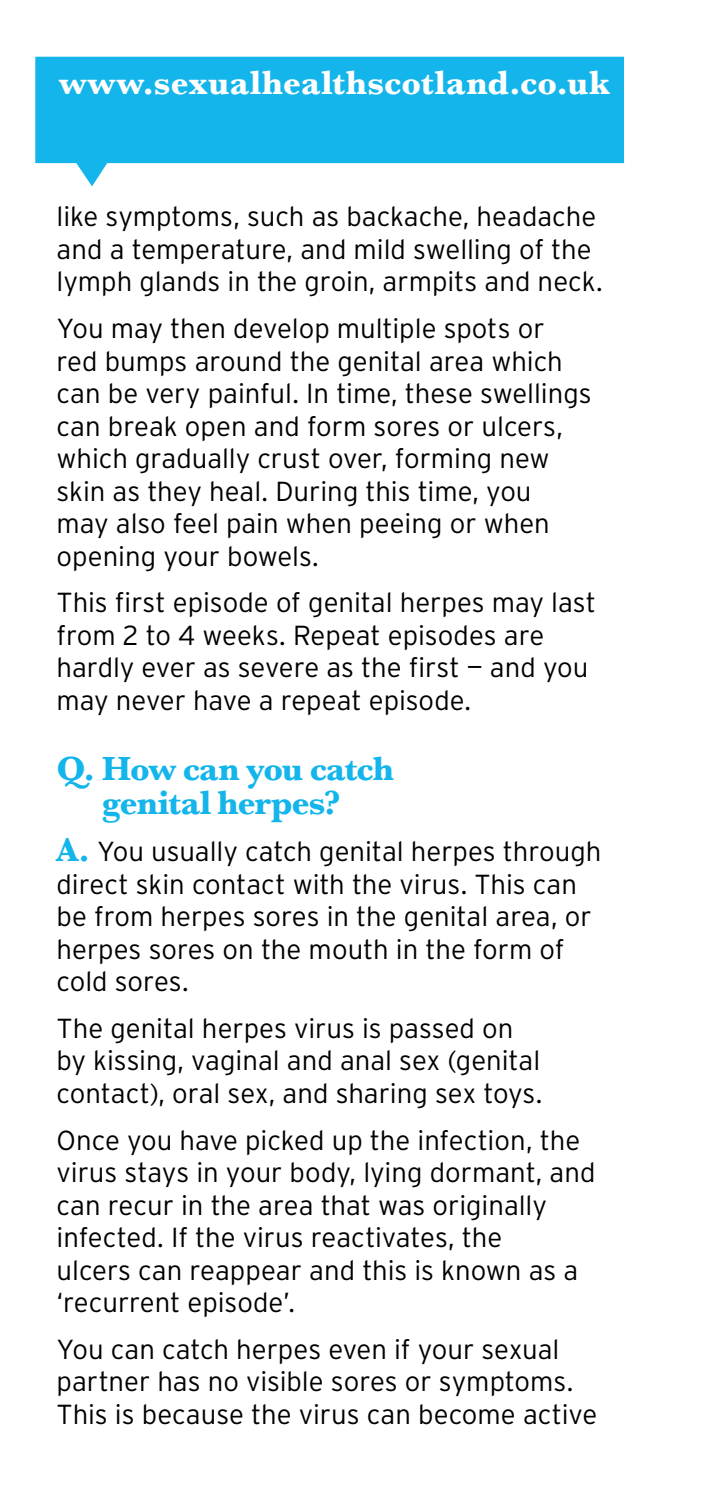
<style>
.page{position:relative;width:701px;height:1489px;background:#fff}
.page>*{position:absolute;margin:0;border:0;box-sizing:border-box;transform-origin:0 0}
.t1{font:700 35px/34.2px "Baskerville";letter-spacing:-.03em;color:#13b5ea;text-align:center}
.t2{font:700 35px "Baskerville";letter-spacing:.01em;color:#fff}
.t3{font:300 27.5px/32.5px "Interstate";color:#000}
.s1{font-family:"Baskerville";font-weight:700;font-size:34.5px;color:#13b5ea}
</style>
<div class="page">
<svg style="left:35px;top:57px;width:588px;height:129px;fill:#13b5ea"></svg>
<p class="t2" style="left:59px;top:62px;width:552px">www.sexualhealthscotland.co.uk</p>
<p class="t3" style="left:57px;top:200px;width:547px">like symptoms, such as backache, headache and a temperature, and mild swelling of the lymph glands in the groin, armpits and neck.</p>
<p class="t3" style="left:57px;top:312px;width:536px">You may then develop multiple spots or red bumps around the genital area which can be very painful. In time, these swellings can break open and form sores or ulcers, which gradually crust over, forming new skin as they heal. During this time, you<br>may also feel pain when peeing or when opening your bowels.</p>
<p class="t3" style="left:57px;top:586px;width:540px">This first episode of genital herpes may last from 2 to 4 weeks. Repeat episodes are hardly ever as severe as the first — and you may never have a repeat episode.</p>
<p class="t1" style="left:57px;top:751px;width:339px">Q. How can you catch genital herpes?</p>
<p class="t3" style="left:57px;top:834px;width:546px"><span class="s1">A.</span> You usually catch genital herpes through direct skin contact with the virus. This can be from herpes sores in the genital area, or herpes sores on the mouth in the form of cold sores.</p>
<p class="t3" style="left:57px;top:1011px;width:487px">The genital herpes virus is passed on by kissing, vaginal and anal sex (genital contact), oral sex, and sharing sex toys.</p>
<p class="t3" style="left:57px;top:1123px;width:540px">Once you have picked up the infection, the virus stays in your body, lying dormant, and can recur in the area that was originally infected. If the virus reactivates, the<br>ulcers can reappear and this is known as a ‘recurrent episode’.</p>
<p class="t3" style="left:57px;top:1332px;width:542px">You can catch herpes even if your sexual partner has no visible sores or symptoms.<br>This is because the virus can become active</p>
</div>
